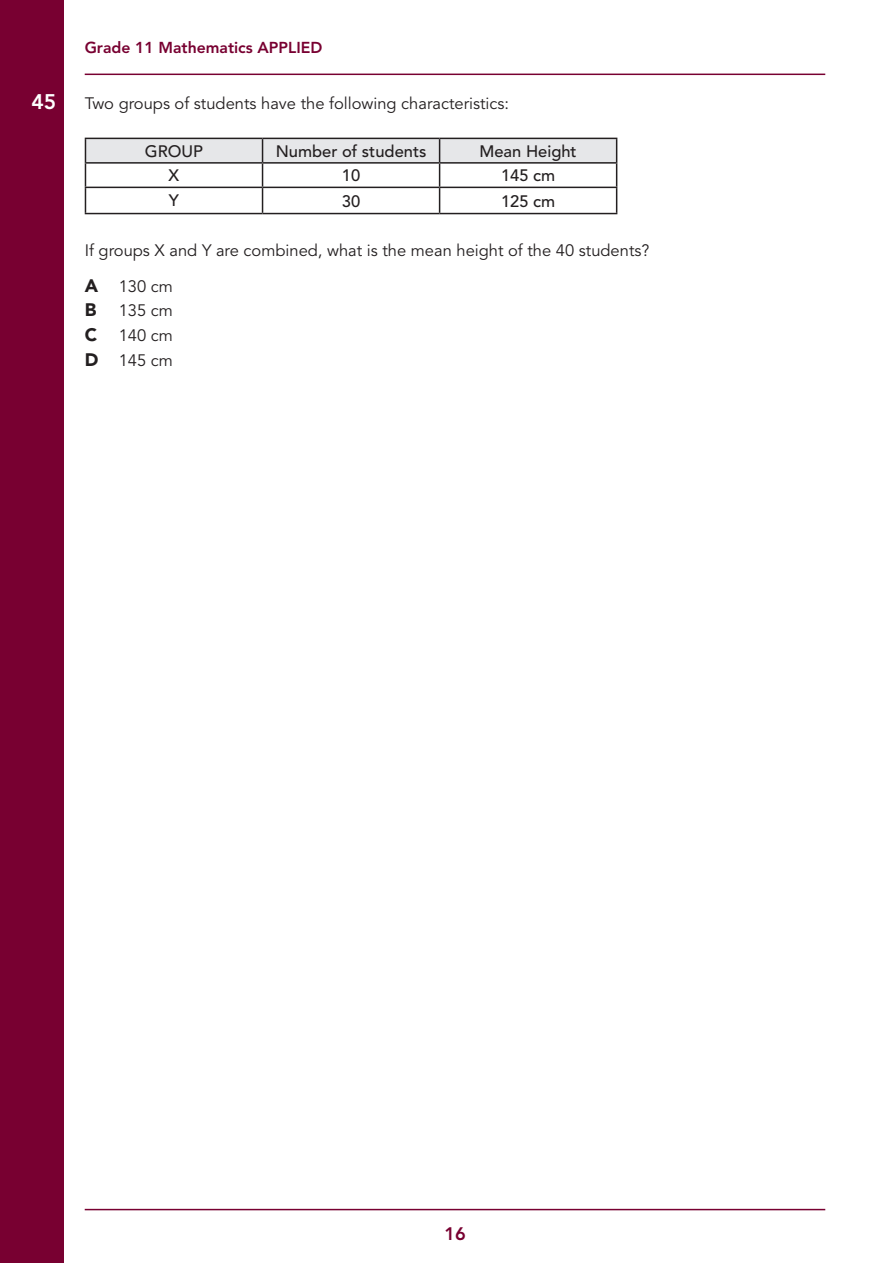
<style>
.page{position:relative;width:893px;height:1263px;background:#fff}
.page>*{position:absolute;margin:0;border:0;box-sizing:border-box;transform-origin:0 0}
.t1{font:800 21px "Avenir LT Std";color:#fff}
.t2{font:900 18px "Avenir LT Std";color:#231f20}
.t3{font:800 18px "Avenir LT Std";color:#780031}
.t4{font:16.5px/24.6px "Avenir LT Std";color:#231f20;text-align:right}
.t5{font:500 16.5px "Avenir LT Std";color:#231f20}
.t6{font:800 15.75px "Avenir LT Std";color:#780031}
.s1{font-weight:900;font-size:18px}
</style>
<div class="page">
<div style="left:0;top:0;width:63px;height:1262px;background:#780031"></div>
<hr style="left:85px;top:1208px;width:739px;height:1px;background:#780031">
<hr style="left:85px;top:74px;width:739px;height:1px;background:#780031">
<hr style="left:439px;top:138px;width:178px;height:1px;background:#231f20">
<hr style="left:615px;top:139px;width:2px;height:23px;background:#231f20">
<hr style="left:439px;top:162px;width:178px;height:2px;background:#231f20">
<hr style="left:615px;top:164px;width:2px;height:22px;background:#231f20">
<svg style="left:85px;top:138px;width:531px;height:75px"></svg>
<hr style="left:439px;top:186px;width:178px;height:2px;background:#231f20">
<hr style="left:438px;top:188px;width:2px;height:25px;background:#231f20">
<hr style="left:615px;top:188px;width:2px;height:25px;background:#231f20">
<hr style="left:85px;top:213px;width:177px;height:1px;background:#231f20">
<hr style="left:262px;top:213px;width:177px;height:1px;background:#231f20">
<hr style="left:439px;top:213px;width:178px;height:1px;background:#231f20">
<p class="t6" style="left:85px;top:38px;width:239px">Grade 11 Mathematics APPLIED</p>
<p class="t1" style="left:32px;top:89px;width:26px">45</p>
<p class="t4" style="left:85px;top:92px;width:426px">Two groups of students have the following characteristics:</p>
<p class="t5" style="left:145px;top:142px;width:60px">GROUP</p>
<p class="t5" style="left:275px;top:142px;width:152px">Number of students</p>
<p class="t5" style="left:479px;top:142px;width:99px">Mean Height</p>
<p class="t5" style="left:168px;top:166px;width:12px">X</p>
<p class="t5" style="left:342px;top:166px;width:20px">10</p>
<p class="t5" style="left:501px;top:166px;width:56px">145 cm</p>
<p class="t5" style="left:169px;top:190px;width:12px">Y</p>
<p class="t5" style="left:342px;top:191px;width:20px">30</p>
<p class="t5" style="left:501px;top:191px;width:56px">125 cm</p>
<p class="t4" style="left:85px;top:239px;width:566px">If groups X and Y are combined, what is the mean height of the 40 students?</p>
<p class="t2" style="left:85px;top:274px;width:15px">A</p>
<p class="t4" style="left:119px;top:274px;width:56px">130 cm</p>
<p class="t2" style="left:85px;top:299px;width:13px">B</p>
<p class="t4" style="left:119px;top:299px;width:56px">135 cm</p>
<p class="t2" style="left:85px;top:324px;width:14px">C</p>
<p class="t4" style="left:85px;top:323px;width:90px">140 cm<br><span class="s1">D</span> 145 cm</p>
<p class="t3" style="left:444px;top:1222px;width:23px">16</p>
</div>
